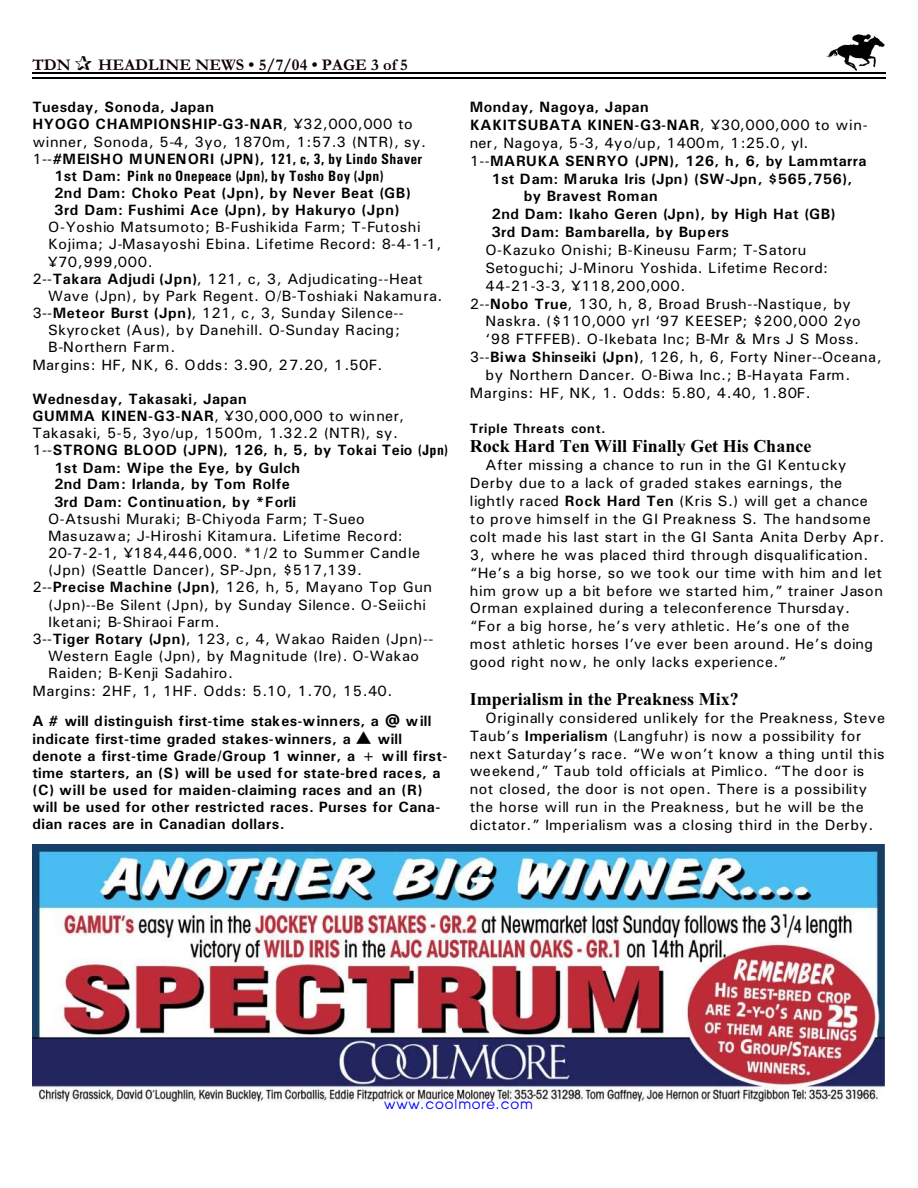
<style>
.page{position:relative;width:918px;height:1188px;background:#fff}
.page>*{position:absolute;margin:0;border:0;box-sizing:border-box;transform-origin:0 0}
.t1{font:700 18px "Times New Roman";color:#000}
.t2{font:700 16.5px "Garamond";letter-spacing:.005em;color:#0f0000}
.t3{font:15px/17.9px "Univers";letter-spacing:.035em;color:#000}
.t4{font:700 15px/17.1px "Univers";letter-spacing:.03em;color:#000}
.t5{font:15px "Univers";letter-spacing:.01em;color:#000}
.t6{font:700 15px "Univers Condensed";letter-spacing:.035em;color:#000}
.t7{font:15px "Univers";letter-spacing:.06em;color:#000}
.t8{font:700 15px "Univers";letter-spacing:.01em;color:#000}
.t9{font:700 13.5px "Univers";letter-spacing:.045em;color:#000}
.t10{font:13.5px "Advance";letter-spacing:.065em;color:#00f}
.s1{color:#001400}
.s2{font-weight:400}
.s3{font-family:"Univers Condensed"}
.s4{font-family:"Univers"}
.s5{font-weight:700}
</style>
<div class="page">
<img style="left:826px;top:34px;width:59px;height:36px">
<hr style="left:32px;top:72px;width:853px;height:1px;background:#000">
<hr style="left:32px;top:77px;width:853px;height:2px;background:#000">
<img style="left:32px;top:844px;width:852px;height:258px">
<p class="t2" style="left:32px;top:59px;width:40px">TDN</p>
<p class="t2" style="left:98px;top:59px;width:311px">HEADLINE NEWS • 5/7/04 • PAGE 3 of <span class="s1">5</span></p>
<p class="t4" style="left:32px;top:100px;width:395px">Tuesday, Sonoda, Japan<br>HYOGO CHAMPIONSHIP-G3-NAR<span class="s2">, ¥32,000,000 to winner, Sonoda, 5-4, 3yo, 1870m, 1:57.3 (NTR), sy.<br>1--</span>#MEISHO MUNENORI (JPN), <span class="s3">121, c, 3, by Lindo Shaver</span></p>
<p class="t6" style="left:54px;top:170px;width:331px"><span class="s4">1st Dam:</span> Pink no Onepeace (Jpn), by Tosho Boy (Jpn)</p>
<p class="t4" style="left:54px;top:185px;width:358px">2nd Dam: Choko Peat (Jpn), by Never Beat (GB)<br>3rd Dam: Fushimi Ace (Jpn), by Hakuryo (Jpn)</p>
<p class="t3" style="left:48px;top:219px;width:374px">O-Yoshio Matsumoto; B-Fushikida Farm; T-Futoshi</p>
<p class="t3" style="left:48px;top:237px;width:395px">Kojima; J-Masayoshi Ebina. Lifetime Record: 8-4-1-1,</p>
<p class="t3" style="left:48px;top:254px;width:106px">¥70,999,000.</p>
<p class="t3" style="left:32px;top:271px;width:392px">2--<span class="s5">Takara Adjudi (Jpn)</span>, 121, c, 3, Adjudicating--Heat</p>
<p class="t3" style="left:48px;top:288px;width:396px">Wave (Jpn), by Park Regent. O/B-Toshiaki Nakamura.</p>
<p class="t3" style="left:32px;top:305px;width:373px">3--<span class="s5">Meteor Burst (Jpn)</span>, 121, c, 3, Sunday Silence--</p>
<p class="t3" style="left:48px;top:323px;width:354px">Skyrocket (Aus), by Danehill. O-Sunday Racing;</p>
<p class="t7" style="left:48px;top:342px;width:129px">B-Northern Farm.</p>
<p class="t3" style="left:32px;top:357px;width:352px">Margins: HF, NK, 6. Odds: 3.90, 27.20, 1.50F.</p>
<p class="t4" style="left:32px;top:392px;width:216px">Wednesday, Takasaki, Japan</p>
<p class="t3" style="left:32px;top:408px;width:373px"><span class="s5">GUMMA KINEN-G3-NAR</span>, ¥30,000,000 to winner,</p>
<p class="t3" style="left:32px;top:426px;width:367px">Takasaki, 5-5, 3yo/up, 1500m, 1.32.2 (NTR), sy.</p>
<p class="t4" style="left:32px;top:443px;width:417px"><span class="s2">1--</span>STRONG BLOOD (JPN), 126, h, 5, by Tokai Teio <span class="s3">(Jpn)</span></p>
<p class="t4" style="left:54px;top:460px;width:248px">1st Dam: Wipe the Eye, by Gulch</p>
<p class="t4" style="left:54px;top:477px;width:237px">2nd Dam: Irlanda, by Tom Rolfe</p>
<p class="t8" style="left:54px;top:496px;width:244px">3rd Dam: Continuation, by *Forli</p>
<p class="t3" style="left:48px;top:511px;width:318px">O-Atsushi Muraki; B-Chiyoda Farm; T-Sueo</p>
<p class="t3" style="left:48px;top:528px;width:356px">Masuzawa; J-Hiroshi Kitamura. Lifetime Record:</p>
<p class="t5" style="left:48px;top:548px;width:374px">20-7-2-1, ¥184,446,000. *1/2 to Summer Candle</p>
<p class="t3" style="left:48px;top:563px;width:315px">(Jpn) (Seattle Dancer), SP-Jpn, $517,139.</p>
<p class="t3" style="left:32px;top:580px;width:401px">2--<span class="s5">Precise Machine (Jpn)</span>, 126, h, 5, Mayano Top Gun</p>
<p class="t3" style="left:48px;top:597px;width:380px">(Jpn)--Be Silent (Jpn), by Sunday Silence. O-Seiichi</p>
<p class="t7" style="left:48px;top:616px;width:173px">Iketani; B-Shiraoi Farm.</p>
<p class="t3" style="left:32px;top:631px;width:403px">3--<span class="s5">Tiger Rotary (Jpn)</span>, 123, c, 4, Wakao Raiden (Jpn)--</p>
<p class="t3" style="left:48px;top:648px;width:372px">Western Eagle (Jpn), by Magnitude (Ire). O-Wakao</p>
<p class="t3" style="left:48px;top:666px;width:186px">Raiden; B-Kenji Sadahiro.</p>
<p class="t3" style="left:32px;top:683px;width:361px">Margins: 2HF, 1, 1HF. Odds: 5.10, 1.70, 15.40.</p>
<p class="t4" style="left:32px;top:714px;width:417px">A # will distinguish first-time stakes-winners, a @ will indicate first-time graded stakes-winners, a ▲ will denote a first-time Grade/Group 1 winner, a + will first&shy;time starters, an (S) will be used for state-bred races, a (C) will be used for maiden-claiming races and an (R) will be used for other restricted races. Purses for Cana&shy;dian races are in Canadian dollars.</p>
<p class="t4" style="left:470px;top:100px;width:180px">Monday, Nagoya, Japan</p>
<p class="t4" style="left:470px;top:118px;width:399px">KAKITSUBATA KINEN-G3-NAR<span class="s2">, ¥30,000,000 to win-</span></p>
<p class="t5" style="left:470px;top:138px;width:340px">ner, Nagoya, 5-3, 4yo/up, 1400m, 1:25.0, yl.</p>
<p class="t4" style="left:470px;top:154px;width:398px"><span class="s2">1--</span>MARUKA SENRYO (JPN), 126, h, 6, by Lammtarra</p>
<p class="t4" style="left:491px;top:171px;width:362px">1st Dam: Maruka Iris (Jpn) (SW-Jpn, $565,756),</p>
<p class="t4" style="left:524px;top:189px;width:135px">by Bravest Roman</p>
<p class="t4" style="left:491px;top:207px;width:346px">2nd Dam: Ikaho Geren (Jpn), by High Hat (GB)</p>
<p class="t4" style="left:491px;top:224px;width:239px">3rd Dam: Bambarella, by Bupers</p>
<p class="t3" style="left:485px;top:242px;width:322px">O-Kazuko Onishi; B-Kineusu Farm; T-Satoru</p>
<p class="t3" style="left:485px;top:260px;width:344px">Setoguchi; J-Minoru Yoshida. Lifetime Record:</p>
<p class="t3" style="left:485px;top:278px;width:202px">44-21-3-3, ¥118,200,000.</p>
<p class="t3" style="left:470px;top:296px;width:383px">2--<span class="s5">Nobo True</span>, 130, h, 8, Broad Brush--Nastique, by</p>
<p class="t3" style="left:485px;top:314px;width:377px">Naskra. ($110,000 yrl ‘97 KEESEP; $200,000 2yo</p>
<p class="t3" style="left:485px;top:332px;width:375px">‘98 FTFFEB). O-Ikebata Inc; B-Mr &amp; Mrs J S Moss.</p>
<p class="t3" style="left:470px;top:349px;width:413px">3--<span class="s5">Biwa Shinseiki (Jpn)</span>, 126, h, 6, Forty Niner--Oceana,</p>
<p class="t3" style="left:485px;top:367px;width:367px">by Northern Dancer. O-Biwa Inc.; B-Hayata Farm.</p>
<p class="t3" style="left:470px;top:385px;width:342px">Margins: HF, NK, 1. Odds: 5.80, 4.40, 1.80F.</p>
<p class="t9" style="left:470px;top:423px;width:138px">Triple Threats cont.</p>
<p class="t1" style="left:470px;top:440px;width:343px">Rock Hard Ten Will Finally Get His Chance</p>
<p class="t3" style="left:470px;top:457px;width:416px;text-indent:16px">After missing a chance to run in the GI Kentucky Derby due to a lack of graded stakes earnings, the lightly raced <span class="s5">Rock Hard Ten</span> (Kris S.) will get a chance to prove himself in the GI Preakness S. The handsome colt made his last start in the GI Santa Anita Derby Apr.<br>3, where he was placed third through disqualification. “He’s a big horse, so we took our time with him and let him grow up a bit before we started him,” trainer Jason Orman explained during a teleconference Thursday. “For a big horse, he’s very athletic. He’s one of the most athletic horses I’ve ever been around. He’s doing good right now, he only lacks experience.”</p>
<p class="t1" style="left:470px;top:693px;width:270px">Imperialism in the Preakness Mix?</p>
<p class="t3" style="left:470px;top:710px;width:417px;text-indent:16px">Originally considered unlikely for the Preakness, Steve Taub’s <span class="s5">Imperialism</span> (Langfuhr) is now a possibility for next Saturday’s race. “We won’t know a thing until this weekend,” Taub told officials at Pimlico. “The door is not closed, the door is not open. There is a possibility the horse will run in the Preakness, but he will be the dictator.” Imperialism was a closing third in the Derby.</p>
<p class="t10" style="left:384px;top:1099px;width:150px">www.coolmore.com</p>
</div>
